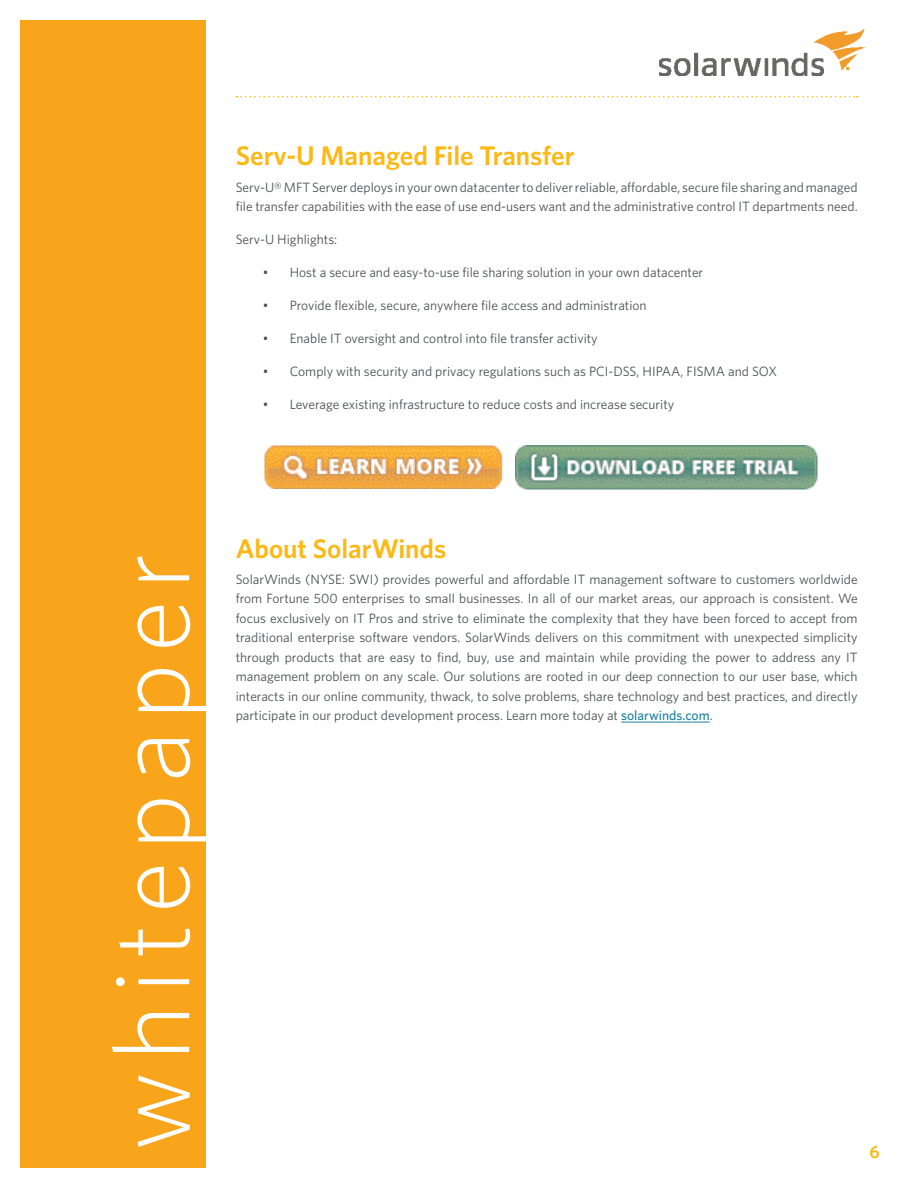
<style>
.page{position:relative;width:918px;height:1188px;background:#fff}
.page>*{position:absolute;margin:0;border:0;box-sizing:border-box;transform-origin:0 0}
.t1{font:300 108px "Whitney";letter-spacing:.1em;color:#fff}
.t2{font:600 27px "Whitney";color:#fcb814}
.t3{font:600 18px "Whitney";color:#fcb814}
.t4{font:13.5px/19.5px "Whitney";color:#4b5252}
.s1{font-weight:500;color:#1a80a1}
</style>
<div class="page">
<div style="left:20px;top:20px;width:185px;height:1148px;background:#f9a51b"></div>
<svg style="left:237px;top:96px;width:621px;height:1px"></svg>
<img style="left:660px;top:29px;width:204px;height:47px">
<hr style="left:621px;top:722px;width:89px;height:1px;background:#1a80a1">
<img style="left:516px;top:446px;width:302px;height:44px">
<img style="left:264px;top:445px;width:239px;height:44px">
<h2 class="t2" style="left:236px;top:140px;width:340px">Serv-U Managed File Transfer</h2>
<p class="t4" style="left:236px;top:177px;width:623px">Serv-U® MFT Server deploys in your own datacenter to deliver reliable, affordable, secure file sharing and managed file transfer capabilities with the ease of use end-users want and the administrative control IT departments need.</p>
<p class="t4" style="left:236px;top:229px;width:103px">Serv-U Highlights:</p>
<p class="t4" style="left:263px;top:262px;width:442px">• Host a secure and easy-to-use file sharing solution in your own datacenter</p>
<p class="t4" style="left:263px;top:295px;width:385px">• Provide flexible, secure, anywhere file access and administration</p>
<p class="t4" style="left:263px;top:328px;width:336px">• Enable IT oversight and control into file transfer activity</p>
<p class="t4" style="left:263px;top:361px;width:516px">• Comply with security and privacy regulations such as PCI-DSS, HIPAA, FISMA and SOX</p>
<p class="t4" style="left:263px;top:394px;width:413px">• Leverage existing infrastructure to reduce costs and increase security</p>
<h1 class="t1" style="left:89px;top:1151px;width:599px;rotate:-90deg">whitepaper</h1>
<h2 class="t2" style="left:236px;top:532px;width:212px">About SolarWinds</h2>
<p class="t4" style="left:236px;top:569px;width:623px;text-align:justify">SolarWinds (NYSE: SWI) provides powerful and affordable IT management software to customers worldwide from Fortune 500 enterprises to small businesses. In all of our market areas, our approach is consistent. We focus exclusively on IT Pros and strive to eliminate the complexity that they have been forced to accept from traditional enterprise software vendors. SolarWinds delivers on this commitment with unexpected simplicity through products that are easy to find, buy, use and maintain while providing the power to address any IT management problem on any scale. Our solutions are rooted in our deep connection to our user base, which interacts in our online community, thwack, to solve problems, share technology and best practices, and directly participate in our product development process. Learn more today at <span class="s1">solarwinds.com</span>.</p>
<h3 class="t3" style="left:870px;top:1141px;width:12px">6</h3>
</div>
